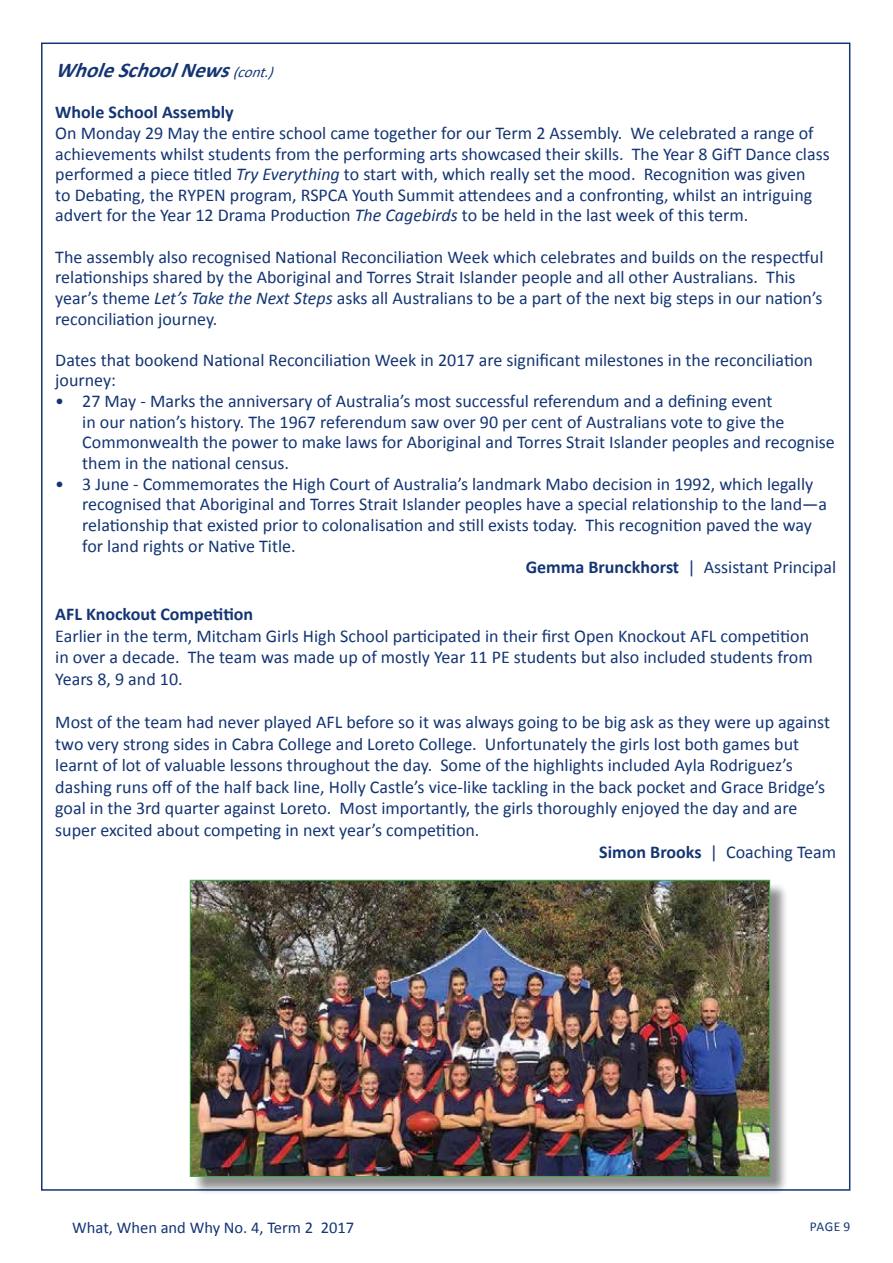
<style>
.page{position:relative;width:893px;height:1263px;background:#fff}
.page>*{position:absolute;margin:0;border:0;box-sizing:border-box;transform-origin:0 0}
.t1{font:italic 700 21px "Calibri";color:#143574}
.t2{font:18px/20.7px "Calibri";color:#143574}
.t3{font:700 18px "Calibri";color:#143574}
.t4{font:16.5px "Calibri";color:#143574}
.t5{font:13.5px "Calibri";color:#143574}
.s1{font-weight:400;font-size:15px}
.s2{font-style:italic}
.s3{font-weight:700}
</style>
<div class="page">
<div style="left:192px;top:882px;width:596px;height:313px;background:#000;opacity:.45"></div>
<img style="left:192px;top:882px;width:576px;height:292px">
<div style="left:190px;top:880px;width:580px;height:296px;border:1px solid #41ad49"></div>
<p class="t1" style="left:55px;top:57px;width:226px">WholeSchoolNews<span class="s1">(cont.)</span></p>
<p class="t3" style="left:55px;top:101px;width:180px">Whole School Assembly</p>
<p class="t2" style="left:55px;top:123px;width:776px">On Monday 29 May the entire school came together for our Term 2 Assembly. We celebrated a range of achievements whilst students from the performing arts showcased their skills. The Year 8 GifT Dance class performed a piece titled <span class="s2">Try Everything</span> to start with, which really set the mood. Recognition was given<br>to Debating, the RYPEN program, RSPCA Youth Summit attendees and a confronting, whilst an intriguing advert for the Year 12 Drama Production <span class="s2">The Cagebirds</span> to be held in the last week of this term.</p>
<p class="t2" style="left:55px;top:246px;width:770px">The assembly also recognised National Reconciliation Week which celebrates and builds on the respectful relationships shared by the Aboriginal and Torres Strait Islander people and all other Australians. This year’s theme <span class="s2">Let’s Take the Next Steps</span> asks all Australians to be a part of the next big steps in our nation’s reconciliation journey.</p>
<p class="t2" style="left:55px;top:350px;width:759px">Dates that bookend National Reconciliation Week in 2017 are significant milestones in the reconciliation journey:</p>
<p class="t2" style="left:82px;top:391px;width:754px;text-indent:-27px">• 27 May - Marks the anniversary of Australia’s most successful referendum and a defining event<br>in our nation’s history. The 1967 referendum saw over 90 per cent of Australians vote to give the Commonwealth the power to make laws for Aboriginal and Torres Strait Islander peoples and recognise them in the national census.</p>
<p class="t2" style="left:55px;top:473px;width:759px">• 3 June - Commemorates the High Court of Australia’s landmark Mabo decision in 1992, which legally</p>
<p class="t2" style="left:82px;top:494px;width:746px">recognised that Aboriginal and Torres Strait Islander peoples have a special relationship to the land—a</p>
<p class="t2" style="left:82px;top:515px;width:731px">relationship that existed prior to colonalisation and still exists today. This recognition paved the way</p>
<p class="t2" style="left:82px;top:535px;width:215px">for land rights or Native Title.</p>
<p class="t2" style="left:526px;top:557px;width:312px"><span class="s3">Gemma Brunckhorst</span> | Assistant Principal</p>
<p class="t3" style="left:55px;top:602px;width:199px">AFL Knockout Competition</p>
<p class="t2" style="left:55px;top:625px;width:759px;line-height:21.6px">Earlier in the term, Mitcham Girls High School participated in their first Open Knockout AFL competition in over a decade. The team was made up of mostly Year 11 PE students but also included students from<br>Years 8, 9 and 10.</p>
<p class="t2" style="left:55px;top:712px;width:776px">Most of the team had never played AFL before so it was always going to be big ask as they were up against</p>
<p class="t2" style="left:55px;top:733px;width:745px">two very strong sides in Cabra College and Loreto College. Unfortunately the girls lost both games but</p>
<p class="t2" style="left:55px;top:755px;width:739px">learnt of lot of valuable lessons throughout the day. Some of the highlights included Ayla Rodriguez’s</p>
<p class="t2" style="left:55px;top:776px;width:771px">dashing runs off of the half back line, Holly Castle’s vice-like tackling in the back pocket and Grace Bridge’s</p>
<p class="t2" style="left:55px;top:798px;width:744px">goal in the 3rd quarter against Loreto. Most importantly, the girls thoroughly enjoyed the day and are</p>
<p class="t2" style="left:55px;top:820px;width:426px">super excited about competing in next year’s competition.</p>
<p class="t2" style="left:599px;top:841px;width:238px"><span class="s3">Simon Brooks</span> | Coaching Team</p>
<p class="t4" style="left:72px;top:1217px;width:283px">What, When and Why No. 4, Term 2 2017</p>
<p class="t5" style="left:810px;top:1217px;width:42px">PAGE 9</p>
</div>
